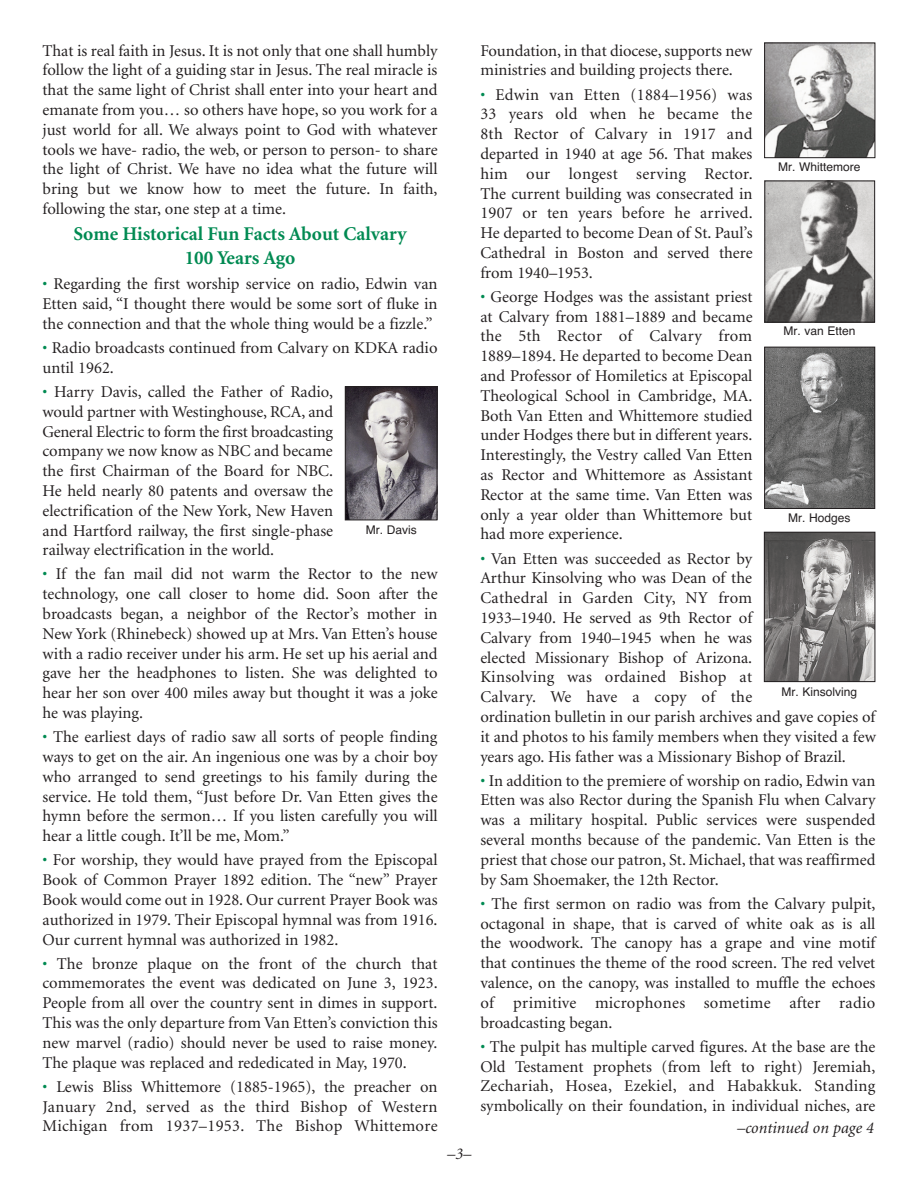
<style>
.page{position:relative;width:918px;height:1188px;background:#fff}
.page>*{position:absolute;margin:0;border:0;box-sizing:border-box;transform-origin:0 0}
.t1{font:700 19.5px/23.4px "Minion";color:#008a52;text-align:center}
.t2{font:16.5px/19.8px "Minion";color:#231f20;text-align:justify}
.t3{font:italic 16.5px "Minion";color:#231f20}
.t4{font:12px "Helvetica";color:#231f20}
.s1{color:#008a52}
</style>
<div class="page">
<img style="left:347px;top:389px;width:88px;height:129px">
<div style="left:345px;top:387px;width:92px;height:133px;border:1px solid #231f20"></div>
<img style="left:766px;top:45px;width:107px;height:111px">
<div style="left:764px;top:43px;width:111px;height:115px;border:1px solid #231f20"></div>
<img style="left:766px;top:349px;width:107px;height:158px">
<div style="left:764px;top:347px;width:111px;height:162px;border:1px solid #231f20"></div>
<img style="left:767px;top:183px;width:106px;height:137px">
<div style="left:765px;top:181px;width:110px;height:141px;border:1px solid #231f20"></div>
<img style="left:766px;top:534px;width:107px;height:146px">
<div style="left:764px;top:532px;width:111px;height:150px;border:1px solid #231f20"></div>
<p class="t2" style="left:43px;top:42px;width:397px">That is real faith in Jesus. It is not only that one shall humbly follow the light of a guiding star in Jesus. The real miracle is that the same light of Christ shall enter into your heart and emanate from you… so others have hope, so you work for a just world for all. We always point to God with whatever tools we have- radio, the web, or person to person- to share the light of Christ. We have no idea what the future will bring but we know how to meet the future. In faith, following the star, one step at a time.</p>
<p class="t1" style="left:74px;top:224px;width:335px">Some Historical Fun Facts About Calvary<br>100 Years Ago</p>
<p class="t2" style="left:43px;top:276px;width:397px"><span class="s1">•</span> Regarding the first worship service on radio, Edwin van Etten said, “I thought there would be some sort of fluke in the connection and that the whole thing would be a fizzle.”</p>
<p class="t2" style="left:43px;top:339px;width:397px"><span class="s1">•</span> Radio broadcasts continued from Calvary on KDKA radio until 1962.</p>
<p class="t2" style="left:43px;top:383px;width:292px"><span class="s1">•</span> Harry Davis, called the Father of Radio, would partner with Westinghouse, RCA, and General Electric to form the first broadcasting company we now know as NBC and became the first Chairman of the Board for NBC.<br>He held nearly 80 patents and oversaw the electrification of the New York, New Haven and Hartford railway, the first single-phase railway electrification in the world.</p>
<p class="t2" style="left:43px;top:566px;width:397px"><span class="s1">•</span> If the fan mail did not warm the Rector to the new technology, one call closer to home did. Soon after the broadcasts began, a neighbor of the Rector’s mother in New York (Rhinebeck) showed up at Mrs. Van Etten’s house with a radio receiver under his arm. He set up his aerial and gave her the headphones to listen. She was delighted to hear her son over 400 miles away but thought it was a joke he was playing.</p>
<p class="t2" style="left:43px;top:728px;width:397px"><span class="s1">•</span> The earliest days of radio saw all sorts of people finding ways to get on the air. An ingenious one was by a choir boy who arranged to send greetings to his family during the service. He told them, “Just before Dr. Van Etten gives the hymn before the sermon… If you listen carefully you will hear a little cough. It’ll be me, Mom.”</p>
<p class="t2" style="left:43px;top:852px;width:397px"><span class="s1">•</span> For worship, they would have prayed from the Episcopal Book of Common Prayer 1892 edition. The “new” Prayer Book would come out in 1928. Our current Prayer Book was authorized in 1979. Their Episcopal hymnal was from 1916.<br>Our current hymnal was authorized in 1982.</p>
<p class="t2" style="left:43px;top:955px;width:397px"><span class="s1">•</span> The bronze plaque on the front of the church that commemorates the event was dedicated on June 3, 1923.<br>People from all over the country sent in dimes in support.<br>This was the only departure from Van Etten’s conviction this new marvel (radio) should never be used to raise money.<br>The plaque was replaced and rededicated in May, 1970.</p>
<p class="t2" style="left:43px;top:1078px;width:397px"><span class="s1">•</span> Lewis Bliss Whittemore (1885-1965), the preacher on January 2nd, served as the third Bishop of Western Michigan from 1937–1953. The Bishop Whittemore</p>
<p class="t4" style="left:366px;top:525px;width:52px">Mr. Davis</p>
<p class="t3" style="left:447px;top:1147px;width:26px">–3–</p>
<p class="t2" style="left:480px;top:42px;width:274px">Foundation, in that diocese, supports new ministries and building projects there.</p>
<p class="t2" style="left:480px;top:86px;width:274px"><span class="s1">•</span> Edwin van Etten (1884–1956) was 33 years old when he became the 8th Rector of Calvary in 1917 and departed in 1940 at age 56. That makes him our longest serving Rector.<br>The current building was consecrated in 1907 or ten years before he arrived.<br>He departed to become Dean of St. Paul’s Cathedral in Boston and served there from 1940–1953.</p>
<p class="t2" style="left:480px;top:288px;width:274px"><span class="s1">•</span> George Hodges was the assistant priest at Calvary from 1881–1889 and became the 5th Rector of Calvary from 1889–1894. He departed to become Dean and Professor of Homiletics at Episcopal Theological School in Cambridge, MA.<br>Both Van Etten and Whittemore studied under Hodges there but in different years.<br>Interestingly, the Vestry called Van Etten as Rector and Whittemore as Assistant Rector at the same time. Van Etten was only a year older than Whittemore but had more experience.</p>
<p class="t2" style="left:480px;top:550px;width:397px;text-align:left"><span class="s1">•</span> Van Etten was succeeded as Rector by<br>Arthur Kinsolving who was Dean of the<br>Cathedral in Garden City, NY from<br>1933–1940. He served as 9th Rector of<br>Calvary from 1940–1945 when he was<br>elected Missionary Bishop of Arizona.<br>Kinsolving was ordained Bishop at<br>Calvary. We have a copy of the<br>ordination bulletin in our parish archives and gave copies of it and photos to his family members when they visited a few years ago. His father was a Missionary Bishop of Brazil.</p>
<p class="t2" style="left:480px;top:772px;width:397px"><span class="s1">•</span> In addition to the premiere of worship on radio, Edwin van Etten was also Rector during the Spanish Flu when Calvary was a military hospital. Public services were suspended several months because of the pandemic. Van Etten is the priest that chose our patron, St. Michael, that was reaffirmed by Sam Shoemaker, the 12th Rector.</p>
<p class="t2" style="left:480px;top:895px;width:397px"><span class="s1">•</span> The first sermon on radio was from the Calvary pulpit, octagonal in shape, that is carved of white oak as is all the woodwork. The canopy has a grape and vine motif that continues the theme of the rood screen. The red velvet valence, on the canopy, was installed to muffle the echoes of primitive microphones sometime after radio broadcasting began.</p>
<p class="t2" style="left:480px;top:1038px;width:397px"><span class="s1">•</span> The pulpit has multiple carved figures. At the base are the Old Testament prophets (from left to right) Jeremiah, Zechariah, Hosea, Ezekiel, and Habakkuk. Standing symbolically on their foundation, in individual niches, are</p>
<p class="t4" style="left:778px;top:162px;width:84px">Mr. Whittemore</p>
<p class="t4" style="left:783px;top:326px;width:74px">Mr. van Etten</p>
<p class="t4" style="left:788px;top:513px;width:64px">Mr. Hodges</p>
<p class="t4" style="left:782px;top:687px;width:77px">Mr. Kinsolving</p>
<p class="t3" style="left:737px;top:1121px;width:138px">–continued on page 4</p>
</div>
